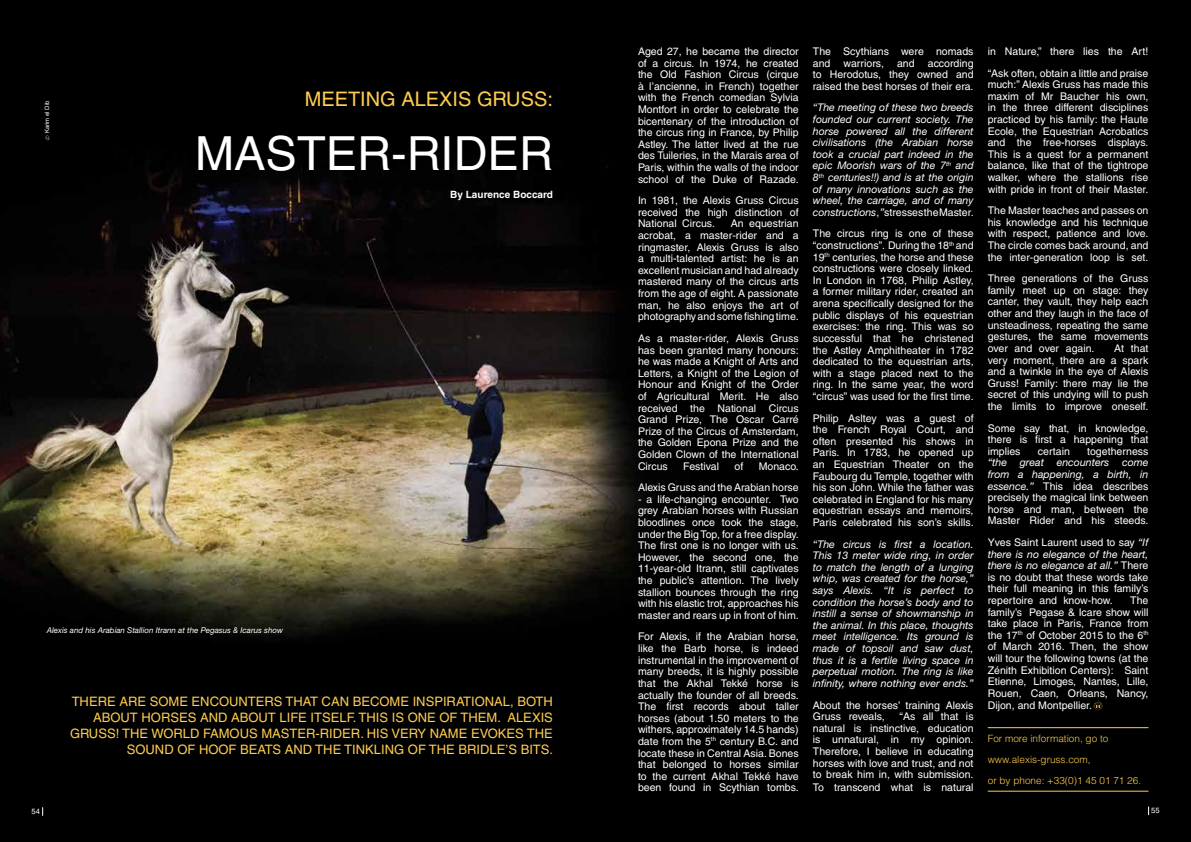
<style>
.page{position:relative;width:1191px;height:842px;background:#fff}
.page>*{position:absolute;margin:0;border:0;box-sizing:border-box;transform-origin:0 0}
.t1{font:47px "Helvetica";color:#fff}
.t2{font:20px "Helvetica";color:#fecc4f}
.t3{font:13px/16px "Helvetica";color:#fecc4f;text-align:right}
.t4{font:10.6px/11.6px "Helvetica";color:#fff;text-align:justify}
.t5{font:italic 10.6px/11.6px "Helvetica Neue";color:#fff;text-align:justify}
.t6{font:300 10px/21px "Helvetica";color:#fecc4f}
.t7{font:700 10px "Helvetica";color:#fff}
.t8{font:italic 8px "Helvetica Neue";color:#fff}
.t9{font:7.6px "Helvetica";color:#fff}
.t10{font:6px "Helvetica";color:#fff}
.s1{font-family:"Helvetica Neue";font-style:italic}
.s2{font-family:"Helvetica";font-style:normal}
</style>
<div class="page">
<img style="left:0;top:0;width:1191px;height:842px">
<svg style="left:45px;top:136px;width:4px;height:4px"></svg>
<hr style="left:987px;top:791px;width:161px;height:1px;background:#fecc4f">
<hr style="left:987px;top:727px;width:161px;height:1px;background:#fecc4f">
<hr style="left:987px;top:763px;width:100px;height:1px;background:#000">
<svg style="left:1093px;top:700px;width:10px;height:10px"></svg>
<p class="t10" style="left:44px;top:133px;width:34px;rotate:-90deg">Karim el Dib</p>
<h2 class="t2" style="left:305px;top:87px;width:250px">Meeting Alexis Gruss:</h2>
<h1 class="t1" style="left:195px;top:127px;width:359px">Master-Rider</h1>
<p class="t7" style="left:450px;top:189px;width:104px">By Laurence Boccard</p>
<p class="t8" style="left:47px;top:625px;width:238px">Alexis and his Arabian Stallion Itrann at the Pegasus &amp; Icarus show</p>
<p class="t3" style="left:70px;top:693px;width:484px">There are some encounters that can become inspirational, both about horses and about life itself. This is one of them. Alexis Gruss! The world famous Master-Rider. His very nam e evokes the sound of hoof beats and the tinkling of the bridle’s bits.</p>
<p class="t4" style="left:638px;top:45px;width:162px">Aged 27, he became the director of a circus. I n 1974, he created the Old Fashion Circus (cirque à l’ancienne, in French) together with the French comedian Sylvia Montfort in order to celebrate the bicentenary of the introduction of the circus ring in France, by Philip Astley. The latter lived at the rue des Tuileries, in the Marais area of Paris, within the walls of the indoor school of the Duke of Razade.</p>
<p class="t4" style="left:638px;top:195px;width:162px">I n 1981, the Alexis Gruss Circus received the high distinction of National Circus.</p>
<p class="t4" style="left:638px;top:218px;width:162px;text-indent:93px">An equestrian acrobat, a master-rider and a ringmaster, Alexis Gruss is also a multi-talented artist: he is an excellent musician and had already mastered many of the circus arts from the age of eight. A passionate man, he also enjoys the art of photography and some fishing time.</p>
<p class="t4" style="left:638px;top:332px;width:162px">As a master-rider, Alexis Gruss has been granted many honours: he was made a Knight of Arts and Letters, a Knight of the Legion of Honour and Knight of the Order of Agricultural Merit. He also received the National Circus Grand Prize, The Oscar Carré Prize of the Circus of Amsterdam, the Golden Epona Prize and the Golden Clown of the I nternational Circus</p>
<p class="t4" style="left:683px;top:460px;width:37px">Festival</p>
<p class="t4" style="left:734px;top:460px;width:10px">of</p>
<p class="t4" style="left:638px;top:455px;width:162px;line-height:21.6px;text-align:right">Monaco.<br>Alexis Gruss and the Arabian horse</p>
<p class="t4" style="left:638px;top:493px;width:162px">- a life-changing encounter. Two grey Arabian horses with Russian bloodlines once took the stage, under the Big Top, for a free display.<br>The first one is no longer with us.<br>However, the second one, the 11-year-old Itrann, still captivates the public’s attention. The lively stallion bounces through the ring with his elastic trot, approaches his master and rears up in front of him.</p>
<p class="t4" style="left:638px;top:631px;width:162px">For Alexis, if the Arabian horse, like the Barb horse, is indeed instrumental in the improvement of many breeds, it is highly possible that the Akhal Tekké horse is actually the founder of all breeds.<br>The first records about taller horses (about 1.50 meters to the withers, approximately 14.5 hands) date from the 5<sup>th</sup> century B.C. and locate these in Central Asia. Bones that belonged to horses similar to the current Akhal Tekké have been found in Scythian tombs.</p>
<p class="t4" style="left:813px;top:45px;width:162px">The Scythians were nomads and warriors, and according to Herodotus, they owned and raised the best horses of their era.</p>
<p class="t5" style="left:813px;top:102px;width:162px">“The meeting of these two breeds founded our current society. The horse powered all the different civilisations (the Arabian horse took a crucial part indeed in the epic Moorish wars of the 7<sup>th</sup> and 8<sup>th</sup> centuries!!) and is at the origin of many innovations such as the wheel, the carriage, and of many</p>
<p class="t4" style="left:813px;top:201px;width:162px;line-height:21.6px"><span class="s1">constructions</span>, <span class="s1">”</span>stresses the Master.<br>The circus ring is one of these</p>
<p class="t4" style="left:813px;top:239px;width:162px">“constructions”. During the 18<sup>th</sup> and 19<sup>th</sup> centuries, the horse and these constructions were closely linked.<br>I n London in 1768, Philip Astley, a former military rider, created an arena specifically designed for the public displays of his equestrian exercises: the ring. This was so successful that he christened the Astley Amphitheater in 1782 dedicated to the equestrian arts, with a stage placed next to the ring. I n the same year, the word “circus” was used for the first time.</p>
<p class="t4" style="left:813px;top:412px;width:162px">Philip Asltey was a guest of the French Royal Court, and often presented his shows in Paris. I n 1783, he opened up an Equestrian Theater on the Faubourg du Temple, together with his son John. While the father was celebrated in England for his many equestrian essays and memoirs, Paris celebrated his son’s skills.</p>
<p class="t5" style="left:813px;top:538px;width:162px">“The circus is first a location.<br>This 13 meter wide ring, in order to match the length of a lunging whip, was created for the horse,” says Alexis. “It is perfect to condition the horse’s body and to instill a sense of showmanship in the animal. In this place, thoughts meet intelligence. Its ground is made of topsoil and saw dust, thus it is a fertile living space in perpetual motion. The ring is like infinity, where nothing ever ends.”</p>
<p class="t4" style="left:813px;top:699px;width:162px">About the horses’ training Alexis<br>Gruss reveals,</p>
<p class="t4" style="left:813px;top:710px;width:162px;text-indent:87px">“As all that is natural is instinctive, education is unnatural, in my opinion.<br>Therefore, I believe in educating horses with love and trust, and not to break him in, with submission.</p>
<p class="t4" style="left:813px;top:781px;width:162px">To transcend what is natural</p>
<p class="t4" style="left:987px;top:40px;width:162px;line-height:21.6px">in Nature,” there lies the Art! “Ask often, obtain a little and praise</p>
<p class="t4" style="left:987px;top:79px;width:162px">much:” Alexis Gruss has made this maxim of Mr Baucher his own, in the three different disciplines practiced by his family: the Haute Ecole, the Equestrian Acrobatics and the free-horses displays.<br>This is a quest for a permanent balance, like that of the tightrope walker, where the stallions rise with pride in front of their Master.</p>
<p class="t4" style="left:987px;top:205px;width:162px">The Master teaches and passes on his knowledge and his technique with respect, patience and love.<br>The circle comes back around, and the inter-generation loop is set.</p>
<p class="t4" style="left:987px;top:273px;width:162px">Three generations of the Gruss family meet up on stage: they canter, they vault, they help each other and they laugh in the face of unsteadiness, repeating the same gestures, the same movements over and over again.</p>
<p class="t4" style="left:987px;top:342px;width:162px;text-indent:126px">At that very moment, there are a spark and a twinkle in the eye of Alexis Gruss! Family: there may lie the secret of this undying will to push the limits to improve oneself.</p>
<p class="t4" style="left:987px;top:422px;width:162px">Some say that, in knowledge, there is first a happening that implies</p>
<p class="t4" style="left:1037px;top:445px;width:34px">certain</p>
<p class="t4" style="left:1087px;top:445px;width:63px">togetherness</p>
<p class="t5" style="left:987px;top:457px;width:162px">“the great encounters come from a happening, a birth, in</p>
<p class="t4" style="left:987px;top:480px;width:162px"><span class="s1">essence.”</span> This idea describes precisely the magical link between horse and man, between the Master Rider and his steeds.</p>
<p class="t4" style="left:987px;top:536px;width:162px">Yves Saint Laurent used to say <span class="s1">“If</span></p>
<p class="t5" style="left:987px;top:548px;width:162px">there is no elegance of the heart, there is no elegance at all.” <span class="s2">There</span></p>
<p class="t4" style="left:987px;top:571px;width:162px">is no doubt that these words take their full meaning in this family’s repertoire and know-how.</p>
<p class="t4" style="left:987px;top:594px;width:162px;text-indent:142px">The family’s Pegase &amp; I care show will take place in Paris, France from the 17<sup>th</sup> of October 2015 to the 6<sup>th </sup>of March 2016. Then, the show will tour the following towns (at the Zénith Exhibition Centers): Saint Etienne, Limoges, Nantes, Lille, Rouen, Caen, Orleans, Nancy, Dijon, and Montpellier.</p>
<p class="t6" style="left:987px;top:727px;width:155px">For more information, go to www.alexis-gruss.com,<br>or by phone: +33(0)1 45 01 71 26.</p>
<p class="t9" style="left:32px;top:807px;width:10px">54</p>
<p class="t9" style="left:1151px;top:806px;width:10px">55</p>
</div>
